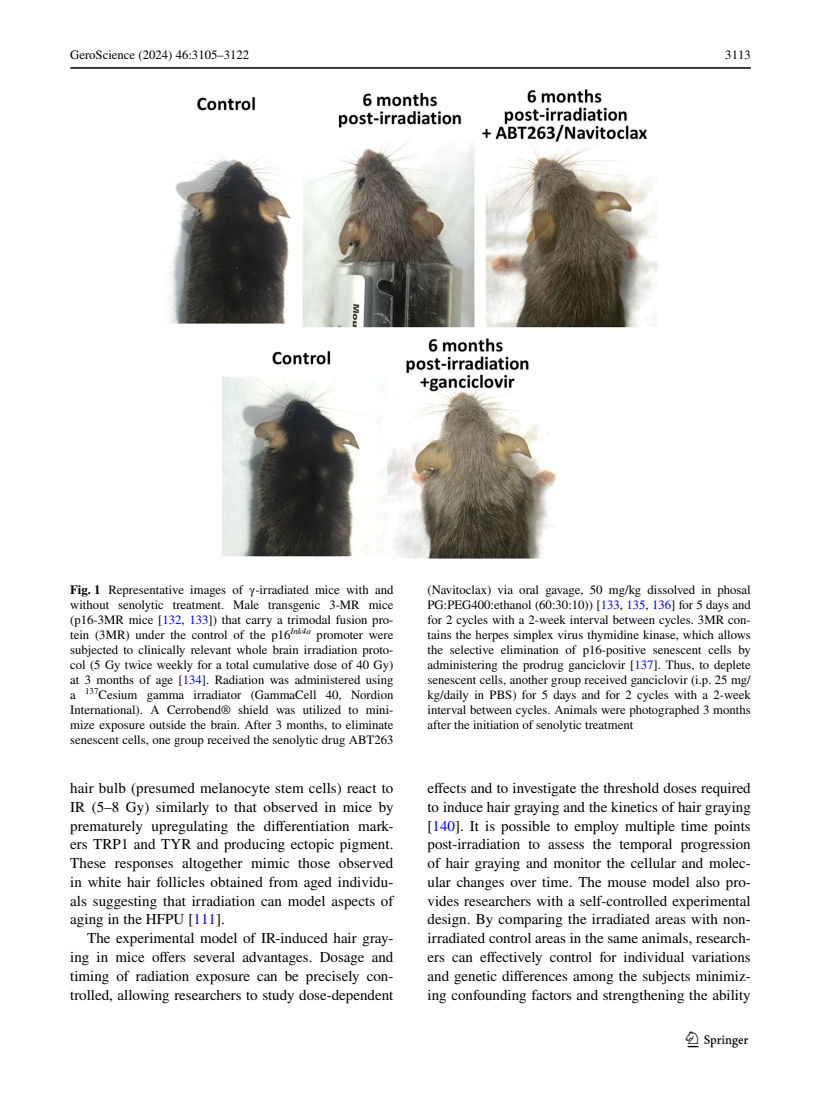
<style>
.page{position:relative;width:821px;height:1106px;background:#fff}
.page>*{position:absolute;margin:0;border:0;box-sizing:border-box;transform-origin:0 0}
.t1{font:22.5px "Springnew Regular 3";color:#000}
.t2{font:15px/18.8px "STIX";color:#000;text-align:justify}
.t3{font:12.75px/15px "STIX";color:#000;text-align:justify}
.s1{font-weight:700}
.s2{color:#00f}
</style>
<div class="page">
<hr style="left:70px;top:67px;width:680px;height:2px;background:#000">
<img style="left:169px;top:89px;width:488px;height:469px">
<p class="t3" style="left:70px;top:48px;width:181px">GeroScience (2024) 46:3105–3122</p>
<p class="t3" style="left:725px;top:49px;width:27px">3113</p>
<p class="t3" style="left:70px;top:583px;width:325px"><span class="s1">Fig. 1</span> Representative images of γ-irradiated mice with and without senolytic treatment. Male transgenic 3-MR mice (p16-3MR mice [<span class="s2">132</span>, <span class="s2">133</span>]) that carry a trimodal fusion pro&shy;tein (3MR) under the control of the p16<sup>Ink4a</sup> promoter were subjected to clinically relevant whole brain irradiation proto&shy;col (5 Gy twice weekly for a total cumulative dose of 40 Gy) at 3 months of age [<span class="s2">134</span>]. Radiation was administered using a <sup>137</sup>Cesium gamma irradiator (GammaCell 40, Nordion International). A Cerrobend® shield was utilized to mini&shy;mize exposure outside the brain. After 3 months, to eliminate senescent cells, one group received the senolytic drug ABT263</p>
<p class="t3" style="left:427px;top:583px;width:325px">(Navitoclax) via oral gavage, 50 mg/kg dissolved in phosal PG:PEG400:ethanol (60:30:10)) [<span class="s2">133</span>, <span class="s2">135</span>, <span class="s2">136</span>] for 5 days and for 2 cycles with a 2-week interval between cycles. 3MR con&shy;tains the herpes simplex virus thymidine kinase, which allows the selective elimination of p16-positive senescent cells by administering the prodrug ganciclovir [<span class="s2">137</span>]. Thus, to deplete senescent cells, another group received ganciclovir (i.p. 25 mg/ kg/daily in PBS) for 5 days and for 2 cycles with a 2-week interval between cycles. Animals were photographed 3 months after the initiation of senolytic treatment</p>
<p class="t2" style="left:70px;top:779px;width:325px">hair bulb (presumed melanocyte stem cells) react to IR (5–8 Gy) similarly to that observed in mice by prematurely upregulating the differentiation mark&shy;ers TRP1 and TYR and producing ectopic pigment.<br>These responses altogether mimic those observed in white hair follicles obtained from aged individu&shy;als suggesting that irradiation can model aspects of aging in the HFPU [<span class="s2">111</span>].</p>
<p class="t2" style="left:70px;top:929px;width:325px;text-indent:17px">The experimental model of IR-induced hair gray&shy;ing in mice offers several advantages. Dosage and timing of radiation exposure can be precisely con&shy;trolled, allowing researchers to study dose-dependent</p>
<p class="t2" style="left:427px;top:779px;width:325px">effects and to investigate the threshold doses required to induce hair graying and the kinetics of hair graying [<span class="s2">140</span>]. It is possible to employ multiple time points post-irradiation to assess the temporal progression of hair graying and monitor the cellular and molec&shy;ular changes over time. The mouse model also pro&shy;vides researchers with a self-controlled experimental design. By comparing the irradiated areas with non&shy;irradiated control areas in the same animals, research&shy;ers can effectively control for individual variations and genetic differences among the subjects minimiz&shy;ing confounding factors and strengthening the ability</p>
<h1 class="t1" style="left:687px;top:1031px;width:62px">1 3</h1>
</div>
